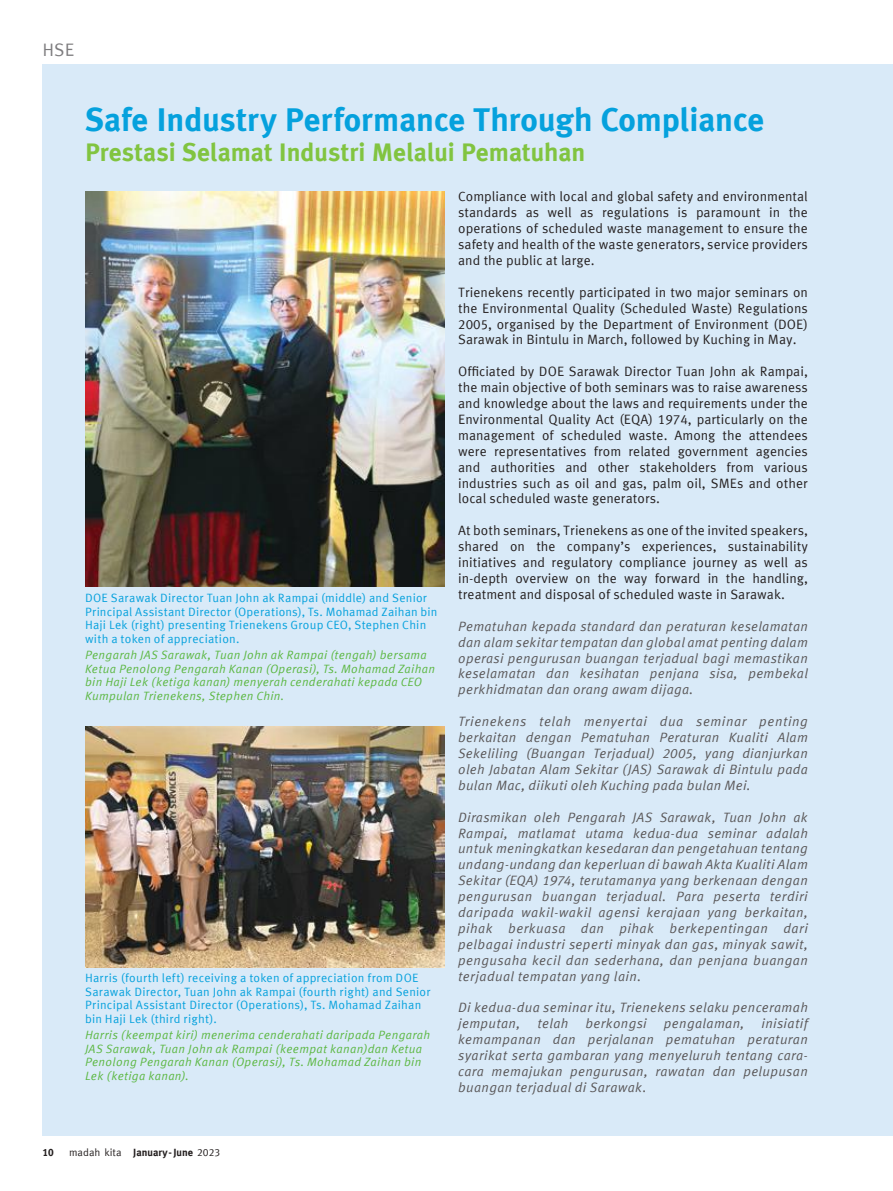
<style>
.page{position:relative;width:893px;height:1191px;background:#fff}
.page>*{position:absolute;margin:0;border:0;box-sizing:border-box;transform-origin:0 0}
.t1{font:700 33px "Meta Korrespondenz";color:#05a1dd}
.t2{font:700 25.5px "Meta Korrespondenz";color:#81c440}
.t3{font:18px "Meta Korrespondenz";color:#7d7c7e}
.t4{font:italic 13.5px/15.9px "Meta Korrespondenz";letter-spacing:.02em;color:#5a5758;text-align:justify}
.t5{font:13.5px/15.9px "Meta Korrespondenz";color:#241f1f;text-align:justify}
.t6{font:12px/13.5px "Meta Korrespondenz";letter-spacing:.015em;color:#05a1dd}
.t7{font:italic 12px/13.5px "Meta Korrespondenz";letter-spacing:.025em;color:#5bb741}
.t8{font:10.5px "Meta Korrespondenz";color:#241f1f}
.t9{font:700 10.5px "Meta Korrespondenz";color:#241f1f}
.s1{font-weight:700}
</style>
<div class="page">
<div style="left:43px;top:64px;width:850px;height:1071px;background:#d9eaf8"></div>
<img style="left:85px;top:191px;width:359px;height:396px">
<img style="left:85px;top:726px;width:359px;height:241px">
<h3 class="t3" style="left:43px;top:39px;width:33px">HSE</h3>
<h1 class="t1" style="left:85px;top:100px;width:681px">Safe Industry Performance Through Compliance</h1>
<h2 class="t2" style="left:85px;top:138px;width:502px">Prestasi Selamat Industri Melalui Pematuhan</h2>
<p class="t5" style="left:458px;top:188px;width:351px">Compliance with local and global safety and environmental standards as well as regulations is paramount in the operations of scheduled waste management to ensure the safety and health of the waste generators, service providers and the public at large.</p>
<p class="t5" style="left:458px;top:284px;width:351px">Trienekens recently participated in two major seminars on the Environmental Quality (Scheduled Waste) Regulations 2005, organised by the Department of Environment (DOE)<br>Sarawak in Bintulu in March, followed by Kuching in May.</p>
<p class="t5" style="left:458px;top:363px;width:351px">Officiated by DOE Sarawak Director Tuan John ak Rampai, the main objective of both seminars was to raise awareness and knowledge about the laws and requirements under the Environmental Quality Act (EQA) 1974, particularly on the management of scheduled waste. Among the attendees were representatives from related government agencies and authorities and other stakeholders from various industries such as oil and gas, palm oil, SMEs and other local scheduled waste generators.</p>
<p class="t5" style="left:458px;top:522px;width:351px">At both seminars, Trienekens as one of the invited speakers, shared on the company’s experiences, sustainability initiatives and regulatory compliance journey as well as in-depth overview on the way forward in the handling, treatment and disposal of scheduled waste in Sarawak.</p>
<p class="t4" style="left:458px;top:618px;width:351px">Pematuhan kepada standard dan peraturan keselamatan dan alam sekitar tempatan dan global amat penting dalam operasi pengurusan buangan terjadual bagi memastikan keselamatan dan kesihatan penjana sisa, pembekal perkhidmatan dan orang awam dijaga.</p>
<p class="t4" style="left:458px;top:713px;width:351px">Trienekens telah menyertai dua seminar penting berkaitan dengan Pematuhan Peraturan Kualiti Alam Sekeliling (Buangan Terjadual) 2005, yang dianjurkan oleh Jabatan Alam Sekitar (JAS) Sarawak di Bintulu pada bulan Mac, diikuti oleh Kuching pada bulan Mei.</p>
<p class="t4" style="left:458px;top:809px;width:351px">Dirasmikan oleh Pengarah JAS Sarawak, Tuan John ak Rampai, matlamat utama kedua-dua seminar adalah untuk meningkatkan kesedaran dan pengetahuan tentang undang-undang dan keperluan di bawah Akta Kualiti Alam Sekitar (EQA) 1974, terutamanya yang berkenaan dengan pengurusan buangan terjadual. Para peserta terdiri daripada wakil-wakil agensi kerajaan yang berkaitan, pihak berkuasa dan pihak berkepentingan dari pelbagai industri seperti minyak dan gas, minyak sawit, pengusaha kecil dan sederhana, dan penjana buangan terjadual tempatan yang lain.</p>
<p class="t4" style="left:458px;top:999px;width:351px">Di kedua-dua seminar itu, Trienekens selaku penceramah jemputan,</p>
<p class="t6" style="left:85px;top:591px;width:354px">DOE Sarawak Director Tuan John ak Rampai (middle) and Senior Principal Assistant Director (Operations), Ts. Mohamad Zaihan bin Haji Lek (right) presenting Trienekens Group CEO, Stephen Chin with a token of appreciation.</p>
<p class="t7" style="left:85px;top:648px;width:351px">Pengarah JAS Sarawak, Tuan John ak Rampai (tengah) bersama Ketua Penolong Pengarah Kanan (Operasi), Ts. Mohamad Zaihan bin Haji Lek (ketiga kanan) menyerah cenderahati kepada CEO Kumpulan Trienekens, Stephen Chin.</p>
<p class="t6" style="left:85px;top:971px;width:347px">Harris (fourth left) receiving a token of appreciation from DOE Sarawak Director, Tuan John ak Rampai (fourth right) and Senior Principal Assistant Director (Operations), Ts. Mohamad Zaihan bin Haji Lek (third right).</p>
<p class="t7" style="left:85px;top:1028px;width:347px">Harris (keempat kiri) menerima cenderahati daripada Pengarah JAS Sarawak, Tuan John ak Rampai (keempat kanan)dan Ketua Penolong Pengarah Kanan (Operasi), Ts. Mohamad Zaihan bin Lek (ketiga kanan).</p>
<p class="t4" style="left:537px;top:1015px;width:32px">telah</p>
<p class="t4" style="left:585px;top:1015px;width:63px">berkongsi</p>
<p class="t4" style="left:664px;top:1015px;width:82px">pengalaman,</p>
<p class="t4" style="left:458px;top:1015px;width:351px;text-indent:303px">inisiatif kemampanan dan perjalanan pematuhan peraturan syarikat serta gambaran yang menyeluruh tentang cara&shy;cara memajukan pengurusan, rawatan dan pelupusan buangan terjadual di Sarawak.</p>
<p class="t9" style="left:43px;top:1146px;width:13px">10</p>
<p class="t8" style="left:69px;top:1146px;width:153px">madah kita <span class="s1">January- June</span> 2023</p>
</div>
